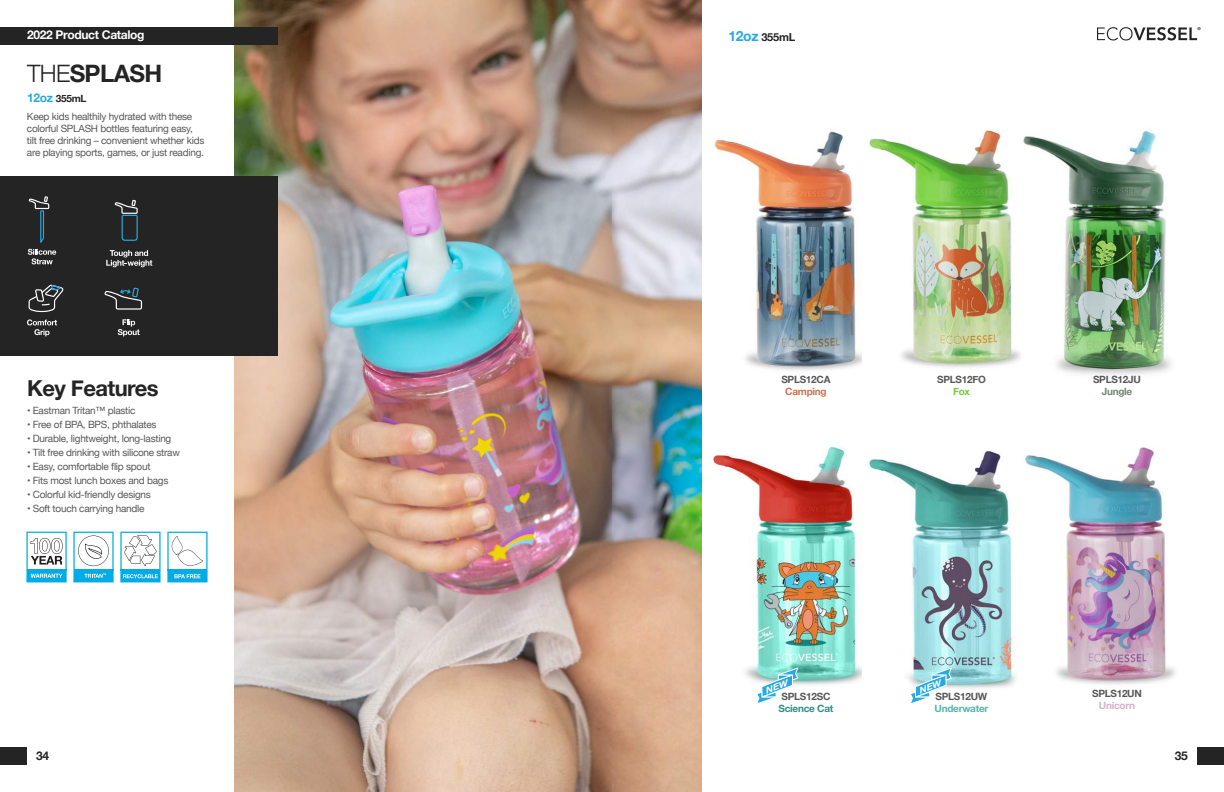
<style>
.page{position:relative;width:1224px;height:792px;background:#fff}
.page>*{position:absolute;margin:0;border:0;box-sizing:border-box;transform-origin:0 0}
.t1{font:700 24px "Helvetica Neue";letter-spacing:-.025em;color:#242424}
.t2{font:700 22px "Helvetica Neue";letter-spacing:-.025em;color:#242424}
.t3{font:700 12px "Helvetica Neue";letter-spacing:-.025em;color:#fff}
.t4{font:700 12px "Helvetica Neue";color:#242424}
.t5{font:700 11px "Helvetica Neue";letter-spacing:-.025em;color:#242424}
.t6{font:10px/12px "Helvetica Neue";letter-spacing:-.025em;color:#58585a}
.t7{font:700 10px "Helvetica Neue";letter-spacing:-.025em;color:#58585a}
.t8{font:700 10px "Helvetica Neue";letter-spacing:-.025em;color:#56b6ab}
.t9{font:700 10px "Helvetica Neue";letter-spacing:-.025em;color:#2f8f83}
.t10{font:700 10px "Helvetica Neue";letter-spacing:-.025em;color:#d4b0ca}
.t11{font:700 10px "Helvetica Neue";letter-spacing:-.025em;color:#cc724f}
.t12{font:700 10px "Helvetica Neue";letter-spacing:-.025em;color:#718979}
.t13{font:700 10px "Helvetica Neue";color:#78cc40}
.s1{font-weight:300}
.s2{font-weight:700;font-size:12px;color:#28aae1}
.s3{font-weight:700;color:#242424}
.s4{font-size:14px;color:#28aae1}
</style>
<div class="page">
<div style="left:0;top:747px;width:27px;height:18px;background:#242424"></div>
<div style="left:1197px;top:747px;width:27px;height:18px;background:#242424"></div>
<svg style="left:1097px;top:27px;width:104px;height:13px"></svg>
<img style="left:714px;top:131px;width:148px;height:240px">
<img style="left:869px;top:130px;width:154px;height:239px">
<img style="left:709px;top:447px;width:153px;height:239px">
<img style="left:868px;top:451px;width:155px;height:238px">
<img style="left:1023px;top:447px;width:153px;height:238px">
<img style="left:1023px;top:130px;width:149px;height:245px">
<img style="left:234px;top:0;width:468px;height:792px">
<div style="left:0;top:27px;width:277px;height:18px;background:#242424"></div>
<div style="left:0;top:176px;width:277px;height:180px;background:#242424"></div>
<svg style="left:105px;top:288px;width:37px;height:22px"></svg>
<svg style="left:28px;top:249px;width:28px;height:15px"></svg>
<svg style="left:29px;top:196px;width:20px;height:47px"></svg>
<svg style="left:118px;top:319px;width:22px;height:17px"></svg>
<svg style="left:106px;top:250px;width:46px;height:17px"></svg>
<svg style="left:29px;top:285px;width:34px;height:27px"></svg>
<svg style="left:27px;top:319px;width:30px;height:17px"></svg>
<svg style="left:115px;top:200px;width:23px;height:41px"></svg>
<svg style="left:26px;top:532px;width:41px;height:50px"></svg>
<svg style="left:167px;top:532px;width:41px;height:50px"></svg>
<svg style="left:120px;top:532px;width:41px;height:50px"></svg>
<svg style="left:73px;top:532px;width:41px;height:50px"></svg>
<svg style="left:756px;top:667px;width:42px;height:36px"></svg>
<svg style="left:909px;top:667px;width:43px;height:37px"></svg>
<p class="t3" style="left:27px;top:26px;width:119px">2022 Product Catalog</p>
<h1 class="t1" style="left:27px;top:55px;width:137px"><span class="s1">THE</span>SPLASH</h1>
<p class="t6" style="left:27px;top:90px;width:167px;line-height:18px"><span class="s2">12oz</span> <span class="s3">355mL<br></span>Keep kids healthily hydrated with these</p>
<p class="t6" style="left:27px;top:123px;width:179px">colorful SPLASH bottles featuring easy, tilt free drinking – convenient whether kids are playing sports, games, or just reading.</p>
<h2 class="t2" style="left:27px;top:371px;width:133px">Key Features</h2>
<p class="t6" style="left:27px;top:405px;width:110px">• Eastman Tritan™ plastic</p>
<p class="t6" style="left:27px;top:419px;width:131px">• Free of BPA, BPS, phthalates</p>
<p class="t6" style="left:27px;top:433px;width:146px">• Durable, lightweight, long-lasting</p>
<p class="t6" style="left:27px;top:447px;width:155px">• Tilt free drinking with silicone straw</p>
<p class="t6" style="left:27px;top:461px;width:125px">• Easy, comfortable flip spout</p>
<p class="t6" style="left:27px;top:475px;width:143px">• Fits most lunch boxes and bags</p>
<p class="t6" style="left:27px;top:489px;width:125px">• Colorful kid-friendly designs</p>
<p class="t6" style="left:27px;top:503px;width:119px">• Soft touch carrying handle</p>
<p class="t5" style="left:728px;top:29px;width:68px"><span class="s4">12oz</span> 355mL</p>
<p class="t7" style="left:781px;top:372px;width:51px">SPLS12CA</p>
<p class="t11" style="left:785px;top:384px;width:43px">Camping</p>
<p class="t7" style="left:937px;top:372px;width:50px">SPLS12FO</p>
<p class="t13" style="left:953px;top:384px;width:18px">Fox</p>
<p class="t7" style="left:1093px;top:372px;width:49px">SPLS12JU</p>
<p class="t12" style="left:1102px;top:384px;width:32px">Jungle</p>
<p class="t7" style="left:782px;top:688px;width:50px">SPLS12SC</p>
<p class="t9" style="left:779px;top:700px;width:56px">Science Cat</p>
<p class="t7" style="left:936px;top:688px;width:53px">SPLS12UW</p>
<p class="t8" style="left:935px;top:700px;width:55px">Underwater</p>
<p class="t7" style="left:1092px;top:686px;width:51px">SPLS12UN</p>
<p class="t10" style="left:1099px;top:698px;width:38px">Unicorn</p>
<p class="t4" style="left:36px;top:747px;width:15px">34</p>
<p class="t4" style="left:1175px;top:747px;width:15px">35</p>
</div>
